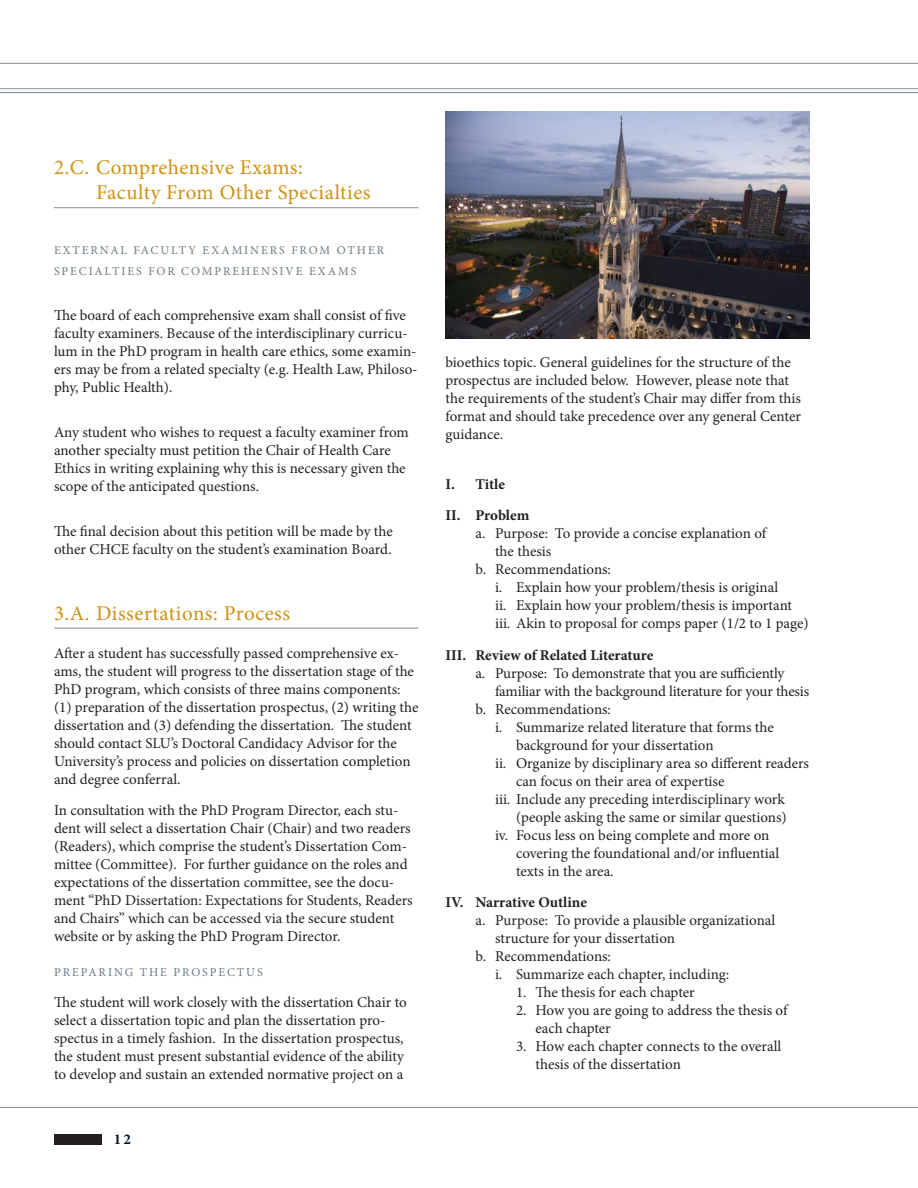
<style>
.page{position:relative;width:918px;height:1188px;background:#fff}
.page>*{position:absolute;margin:0;border:0;box-sizing:border-box;transform-origin:0 0}
.Legal_1{font:21px/25.2px "Minion Pro";letter-spacing:.025em;color:#cf910f}
.Text_No_Indent{font:15px/18px "Minion Pro";color:#231f20}
.Legal_3{font:15px/18px "Minion Pro";color:#231f20}
.Text_No_Indent-2{font:700 15px "Minion Pro";letter-spacing:-.005em;color:#231f20}
.t1{font:700 15px "Minion Pro";color:#031722}
.Legal_3-2{font:12px/21px "Minion Pro";letter-spacing:.16em;color:#6b7a83}
.Text_No_Indent-3{font:12px "Minion Pro";letter-spacing:.16em;color:#6b7a83}
</style>
<div class="page">
<div style="left:54px;top:1134px;width:47px;height:11px;background:#231f20"></div>
<hr style="left:0;top:88px;width:918px;height:1px;background:#828f96">
<hr style="left:0;top:92px;width:918px;height:1px;background:#828f96">
<hr style="left:0;top:63px;width:918px;height:1px;background:#828f96">
<hr style="left:0;top:1107px;width:918px;height:1px;background:#828f96">
<hr style="left:54px;top:207px;width:364px;height:1px;background:#828f96">
<hr style="left:54px;top:628px;width:364px;height:1px;background:#828f96">
<img style="left:446px;top:111px;width:364px;height:227px">
<p class="Legal_1" style="left:96px;top:155px;width:276px;text-indent:-42px">2.C. Comprehensive Exams:<br>Faculty From Other Specialties</p>
<p class="Legal_3-2" style="left:54px;top:240px;width:332px">EXTERNAL FACULTY EXAMINERS FROM OTHER<br>SPECIALTIES FOR COMPREHENSIVE EXAMS</p>
<p class="Legal_3" style="left:54px;top:306px;width:365px">The board of each comprehensive exam shall consist of five faculty examiners. Because of the interdisciplinary curricu&shy;lum in the PhD program in health care ethics, some examin&shy;ers may be from a related specialty (e.g. Health Law, Philoso&shy;phy, Public Health).</p>
<p class="Legal_3" style="left:54px;top:423px;width:356px">Any student who wishes to request a faculty examiner from another specialty must petition the Chair of Health Care Ethics in writing explaining why this is necessary given the scope of the anticipated questions.</p>
<p class="Legal_3" style="left:54px;top:522px;width:340px">The final decision about this petition will be made by the other CHCE faculty on the student’s examination Board.</p>
<p class="Legal_1" style="left:54px;top:600px;width:238px">3.A. Dissertations: Process</p>
<p class="Text_No_Indent" style="left:54px;top:644px;width:366px">After a student has successfully passed comprehensive ex&shy;ams, the student will progress to the dissertation stage of the PhD program, which consists of three mains components: (1) preparation of the dissertation prospectus, (2) writing the dissertation and (3) defending the dissertation. The student should contact SLU’s Doctoral Candidacy Advisor for the University’s process and policies on dissertation completion and degree conferral.</p>
<p class="Text_No_Indent" style="left:54px;top:802px;width:360px">In consultation with the PhD Program Director, each stu&shy;dent will select a dissertation Chair (Chair) and two readers (Readers), which comprise the student’s Dissertation Com&shy;mittee (Committee). For further guidance on the roles and expectations of the dissertation committee, see the docu&shy;ment “PhD Dissertation: Expectations for Students, Readers and Chairs” which can be accessed via the secure student website or by asking the PhD Program Director.</p>
<p class="Text_No_Indent-3" style="left:54px;top:964px;width:210px">PREPARING THE PROSPECTUS</p>
<p class="Text_No_Indent" style="left:54px;top:994px;width:354px">The student will work closely with the dissertation Chair to select a dissertation topic and plan the dissertation pro&shy;spectus in a timely fashion. In the dissertation prospectus, the student must present substantial evidence of the ability to develop and sustain an extended normative project on a</p>
<p class="t1" style="left:114px;top:1129px;width:19px">12</p>
<p class="Text_No_Indent" style="left:446px;top:354px;width:357px">bioethics topic. General guidelines for the structure of the prospectus are included below. However, please note that the requirements of the student’s Chair may differ from this format and should take precedence over any general Center guidance.</p>
<p class="Text_No_Indent-2" style="left:446px;top:473px;width:61px">I. Title</p>
<p class="Text_No_Indent-2" style="left:446px;top:505px;width:85px">II. Problem</p>
<p class="Text_No_Indent" style="left:495px;top:525px;width:273px;text-indent:-20px">a. Purpose: To provide a concise explanation of the thesis</p>
<p class="Text_No_Indent" style="left:476px;top:561px;width:137px">b. Recommendations:</p>
<p class="Text_No_Indent" style="left:495px;top:579px;width:285px">i. Explain how your problem/thesis is original</p>
<p class="Text_No_Indent" style="left:495px;top:597px;width:299px">ii. Explain how your problem/thesis is important</p>
<p class="Text_No_Indent" style="left:495px;top:615px;width:315px">iii. Akin to proposal for comps paper (1/2 to 1 page)</p>
<p class="Text_No_Indent-2" style="left:446px;top:644px;width:209px">III. Review of Related Literature</p>
<p class="Text_No_Indent" style="left:495px;top:664px;width:316px;text-indent:-20px">a. Purpose: To demonstrate that you are sufficiently familiar with the background literature for your thesis</p>
<p class="Text_No_Indent" style="left:476px;top:700px;width:137px">b. Recommendations:</p>
<p class="Text_No_Indent" style="left:516px;top:718px;width:259px;text-indent:-21px">i. Summarize related literature that forms the background for your dissertation</p>
<p class="Text_No_Indent" style="left:516px;top:754px;width:295px;text-indent:-21px">ii. Organize by disciplinary area so different readers can focus on their area of expertise</p>
<p class="Text_No_Indent" style="left:495px;top:790px;width:293px;text-align:right">iii. Include any preceding interdisciplinary work (people asking the same or similar questions)</p>
<p class="Text_No_Indent" style="left:516px;top:826px;width:265px;text-indent:-21px">iv. Focus less on being complete and more on covering the foundational and/or influential texts in the area.</p>
<p class="Text_No_Indent-2" style="left:446px;top:892px;width:143px">IV. Narrative Outline</p>
<p class="Text_No_Indent" style="left:495px;top:912px;width:282px;text-indent:-20px">a. Purpose: To provide a plausible organizational structure for your dissertation</p>
<p class="Text_No_Indent" style="left:476px;top:948px;width:137px">b. Recommendations:</p>
<p class="Text_No_Indent" style="left:495px;top:966px;width:236px">i. Summarize each chapter, including:</p>
<p class="Text_No_Indent" style="left:516px;top:984px;width:180px">1. The thesis for each chapter</p>
<p class="Text_No_Indent" style="left:536px;top:1002px;width:254px;text-indent:-20px">2. How you are going to address the thesis of each chapter</p>
<p class="Text_No_Indent" style="left:536px;top:1038px;width:247px;text-indent:-20px">3. How each chapter connects to the overall thesis of the dissertation</p>
</div>
